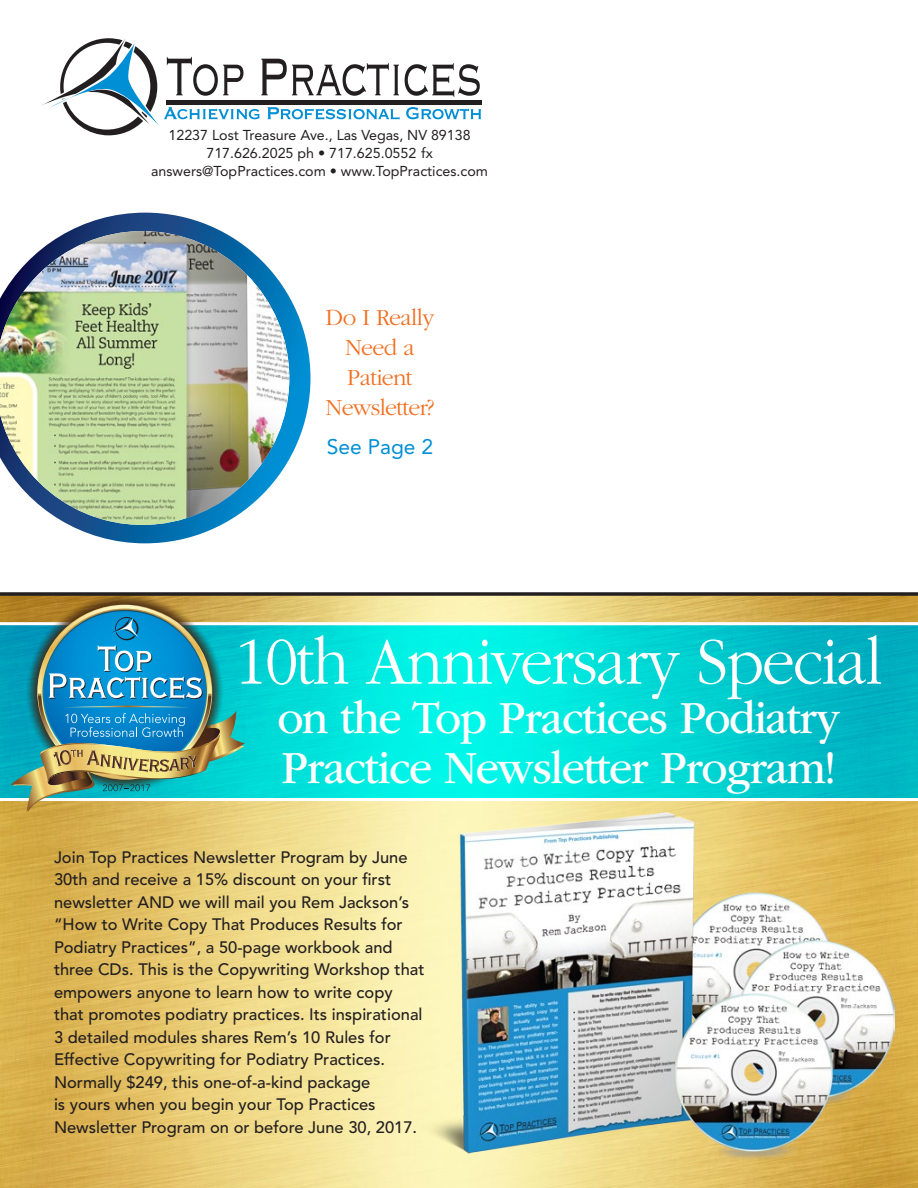
<style>
.page{position:relative;width:918px;height:1188px;background:#fff}
.page>*{position:absolute;margin:0;border:0;box-sizing:border-box;transform-origin:0 0}
.t1{font:300 69px "ITC Garamond Std";letter-spacing:-.03em;color:#fff;scale:.95 1}
.t2{font:48px/49.5px "ITC Garamond Std";letter-spacing:-.03em;color:#fff;scale:.95 1}
.t3{font:300 24px/30px "ITC Garamond Std";letter-spacing:-.03em;color:#f16f21;text-align:center}
.t4{font:21px "Avenir LT Std";color:#008fd5}
.text{font:500 16.5px/22.5px "Avenir LT Std";color:#231f20}
.t5{font:14.25px/18px "Avenir LT Std";color:#231f20;text-align:center}
</style>
<div class="page">
<img style="left:0;top:596px;width:918px;height:592px">
<svg style="left:0;top:592px;width:918px;height:4px;background:#3b3531"></svg>
<svg style="left:42px;top:38px;width:439px;height:97px"></svg>
<div style="left:166px;top:100px;width:316px;height:5px;background:#231f20"></div>
<svg style="left:69px;top:213px;width:241px;height:330px"></svg>
<img style="left:0;top:231px;width:289px;height:294px">
<img style="left:418px;top:812px;width:476px;height:348px">
<svg style="left:0;top:622px;width:918px;height:179px;background:#09d6d5"></svg>
<svg style="left:38px;top:605px;width:174px;height:174px"></svg>
<svg style="left:44px;top:611px;width:162px;height:162px"></svg>
<svg style="left:49px;top:617px;width:154px;height:83px;background:#3499c4"></svg>
<img style="left:11px;top:706px;width:234px;height:106px">
<p class="t5" style="left:151px;top:126px;width:338px">12237 Lost Treasure Ave., Las Vegas, NV 89138<br>717.626.2025 ph • 717.625.0552 fx answers@TopPractices.com • www.TopPractices.com</p>
<p class="t3" style="left:326px;top:303px;width:110px">Do I Really<br>Need a<br>Patient<br>Newsletter?</p>
<p class="t4" style="left:327px;top:435px;width:108px">See Page 2</p>
<p class="t1" style="left:235px;top:625px;width:684px">10th Anniversary Special</p>
<p class="t2" style="left:277px;top:694px;width:594px">on the Top Practices Podiatry<br>Practice Newsletter Program!</p>
<p class="text" style="left:54px;top:846px;width:372px">Join Top Practices Newsletter Program by June 30th and receive a 15% discount on your first newsletter AND we will mail you Rem Jackson’s “How to Write Copy That Produces Results for Podiatry Practices”, a 50-page workbook and three CDs. This is the Copywriting Workshop that empowers anyone to learn how to write copy that promotes podiatry practices. Its inspirational 3 detailed modules shares Rem’s 10 Rules for Effective Copywriting for Podiatry Practices.<br>Normally $249, this one-of-a-kind package<br>is yours when you begin your Top Practices Newsletter Program on or before June 30, 2017.</p>
</div>
